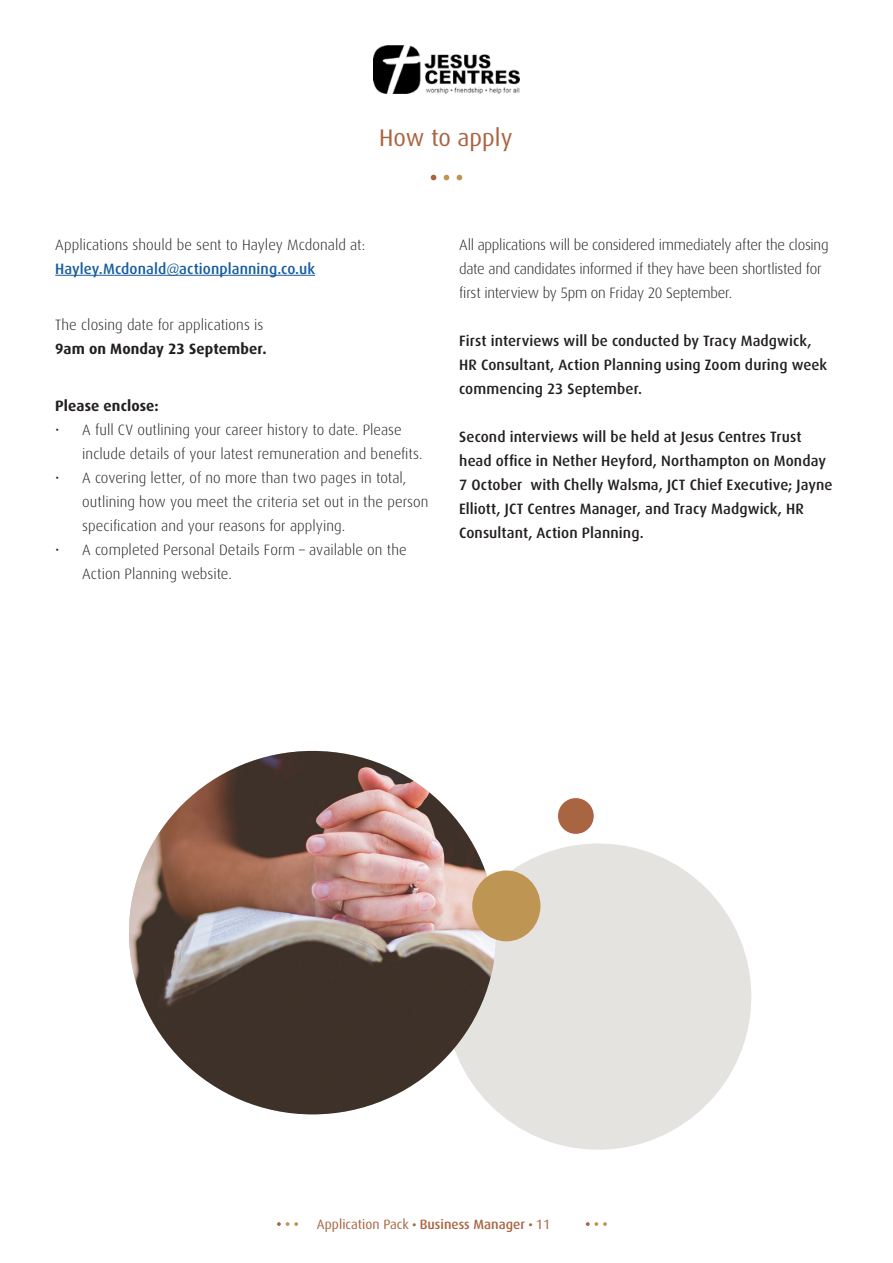
<style>
.page{position:relative;width:893px;height:1263px;background:#fff}
.page>*{position:absolute;margin:0;border:0;box-sizing:border-box;transform-origin:0 0}
.t1{font:24px "Dax";color:#a96441}
.t2{font:300 15px/24px "Dax";color:#231f20}
.t3{font:500 15px/24px "Dax";letter-spacing:.005em;color:#231f20}
.t4{font:300 15px/24px "Dax";letter-spacing:-.02em;color:#231f20}
.t5{font:700 15px "Dax";letter-spacing:.005em;color:#231f20}
.t6{font:13.5px "Dax";color:#a96441}
.s1{font-weight:500;color:#175d9e}
.s2{font-weight:700}
.s3{font-family:"Footlight MT Light"}
.s4{font-weight:500}
</style>
<div class="page">
<img style="left:373px;top:45px;width:147px;height:49px">
<svg style="left:586px;top:1222px;width:21px;height:4px"></svg>
<svg style="left:277px;top:1222px;width:21px;height:4px"></svg>
<div style="left:445px;top:843px;width:306px;height:307px;background:#e5e3e0;border-radius:50%"></div>
<hr style="left:55px;top:275px;width:260px;height:1px;background:#175d9e">
<svg style="left:431px;top:175px;width:5px;height:5px"></svg>
<svg style="left:444px;top:175px;width:5px;height:5px"></svg>
<svg style="left:457px;top:175px;width:5px;height:5px"></svg>
<img style="left:129px;top:751px;width:367px;height:363px">
<div style="left:558px;top:798px;width:36px;height:36px;background:#a96441;border-radius:50%"></div>
<div style="left:472px;top:870px;width:68px;height:71px;background:#bf9553;border-radius:50%"></div>
<p class="t1" style="left:379px;top:125px;width:135px">How to apply</p>
<p class="t2" style="left:55px;top:233px;width:312px">Applications should be sent to Hayley Mcdonald at:<br><span class="s1">Hayley.Mcdonald@actionplanning.co.uk</span></p>
<p class="t2" style="left:55px;top:313px;width:213px">The closing date for applications is<br><span class="s2">9am on Monday 23 September.</span></p>
<p class="t5" style="left:55px;top:397px;width:105px">Please enclose:</p>
<p class="t2" style="left:82px;top:418px;width:342px;text-indent:-27px">• A full CV outlining your career history to date. Please include details of your latest remuneration and benefits.</p>
<p class="t2" style="left:82px;top:466px;width:348px;text-indent:-27px">• A covering letter, of no more than two pages in total, outlining how you meet the criteria set out in the person specification and your reasons for applying.</p>
<p class="t2" style="left:82px;top:538px;width:326px;text-indent:-27px">• A completed Personal Details Form – available on the<br>Action Planning website.</p>
<p class="t4" style="left:459px;top:233px;width:371px">All applications will be considered immediately after the closing date and candidates informed if they have been shortlisted for first interview by 5pm on Friday 20 September.</p>
<p class="t3" style="left:459px;top:329px;width:370px">First interviews will be conducted by Tracy Madgwick,<br>HR Consultant, Action Planning using Zoom during week commencing 23 September.</p>
<p class="t3" style="left:459px;top:425px;width:375px">Second interviews will be held at Jesus Centres Trust head office in Nether Heyford, Northampton on Monday 7 October with Chelly Walsma, JCT Chief Executive; Jayne Elliott, JCT Centres Manager, and Tracy Madgwick, HR Consultant, Action Planning.</p>
<p class="t6" style="left:317px;top:1217px;width:235px">Application Pack <span class="s3">•</span> <span class="s4">Business Manager</span> <span class="s3">•</span> 11</p>
</div>
